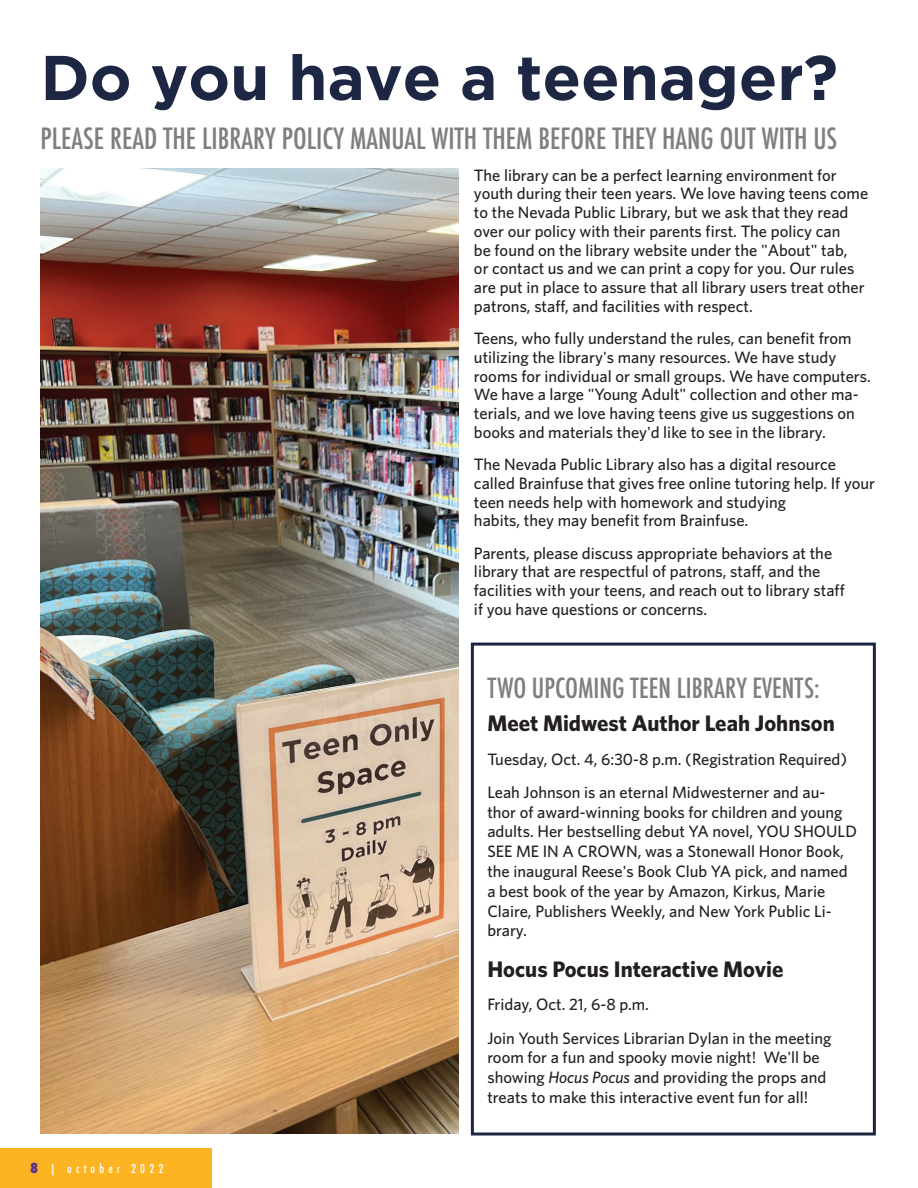
<style>
.page{position:relative;width:918px;height:1188px;background:#fff}
.page>*{position:absolute;margin:0;border:0;box-sizing:border-box;transform-origin:0 0}
.t1{font:700 63px "Gotham";color:#1d2743}
.t2{font:500 condensed 28.5px "Futura";color:#807f7d}
.t3{font:500 condensed 27px "Futura";color:#807f7d}
.t4{font:700 22.5px "Whitney";color:#231f20}
.t5{font:500 16.5px/18.8px "Whitney";color:#231f20}
.t6{font:500 condensed 12px "Futura";letter-spacing:.35em;color:#fff}
.s1{font-weight:800;font-size:13.5px;color:#5b2e91}
.s2{font-style:italic}
</style>
<div class="page">
<div style="left:0;top:1148px;width:212px;height:40px;background:#fcb423"></div>
<img style="left:40px;top:169px;width:419px;height:965px">
<div style="left:471px;top:643px;width:405px;height:493px;border:3px solid #1d2743"></div>
<h1 class="t1" style="left:40px;top:41px;width:799px">Do you have a teenager?</h1>
<h2 class="t2" style="left:40px;top:120px;width:798px">PLEASE READ THE LIBRARY POLICY MANUAL WITH THEM BEFORE THEY HANG OUT WITH US</h2>
<p class="t5" style="left:474px;top:165px;width:396px">The library can be a perfect learning environment for youth during their teen years. We love having teens come to the Nevada Public Library, but we ask that they read over our policy with their parents first. The policy can<br>be found on the library website under the "About" tab,<br>or contact us and we can print a copy for you. Our rules are put in place to assure that all library users treat other patrons, staff, and facilities with respect.</p>
<p class="t5" style="left:474px;top:329px;width:398px">Teens, who fully understand the rules, can benefit from utilizing the library's many resources. We have study rooms for individual or small groups. We have computers.<br>We have a large "Young Adult" collection and other ma&shy;terials, and we love having teens give us suggestions on books and materials they'd like to see in the library.</p>
<p class="t5" style="left:474px;top:455px;width:403px">The Nevada Public Library also has a digital resource called Brainfuse that gives free online tutoring help. If your teen needs help with homework and studying<br>habits, they may benefit from Brainfuse.</p>
<p class="t5" style="left:474px;top:543px;width:372px">Parents, please discuss appropriate behaviors at the library that are respectful of patrons, staff, and the facilities with your teens, and reach out to library staff if you have questions or concerns.</p>
<p class="t6" style="left:30px;top:1161px;width:135px"><span class="s1">8</span> | october 2022</p>
<h3 class="t3" style="left:487px;top:670px;width:334px">TWO UPCOMING TEEN LIBRARY EVENTS:</h3>
<h3 class="t4" style="left:487px;top:710px;width:349px">Meet Midwest Author Leah Johnson</h3>
<p class="t5" style="left:487px;top:742px;width:361px;line-height:33.3px">Tuesday, Oct. 4, 6:30-8 p.m. (Registration Required)<br>Leah Johnson is an eternal Midwesterner and au-</p>
<p class="t5" style="left:487px;top:802px;width:371px;line-height:19.8px">thor of award-winning books for children and young adults. Her bestselling debut YA novel, YOU SHOULD SEE ME IN A CROWN, was a Stonewall Honor Book, the inaugural Reese's Book Club YA pick, and named a best book of the year by Amazon, Kirkus, Marie Claire, Publishers Weekly, and New York Public Li&shy;brary.</p>
<h3 class="t4" style="left:487px;top:956px;width:297px">Hocus Pocus Interactive Movie</h3>
<p class="t5" style="left:487px;top:987px;width:346px;line-height:33.3px">Friday, Oct. 21, 6-8 p.m.<br>Join Youth Services Librarian Dylan in the meeting</p>
<p class="t5" style="left:487px;top:1047px;width:340px;line-height:19.8px">room for a fun and spooky movie night! We'll be showing <span class="s2">Hocus Pocus</span> and providing the props and treats to make this interactive event fun for all!</p>
</div>
